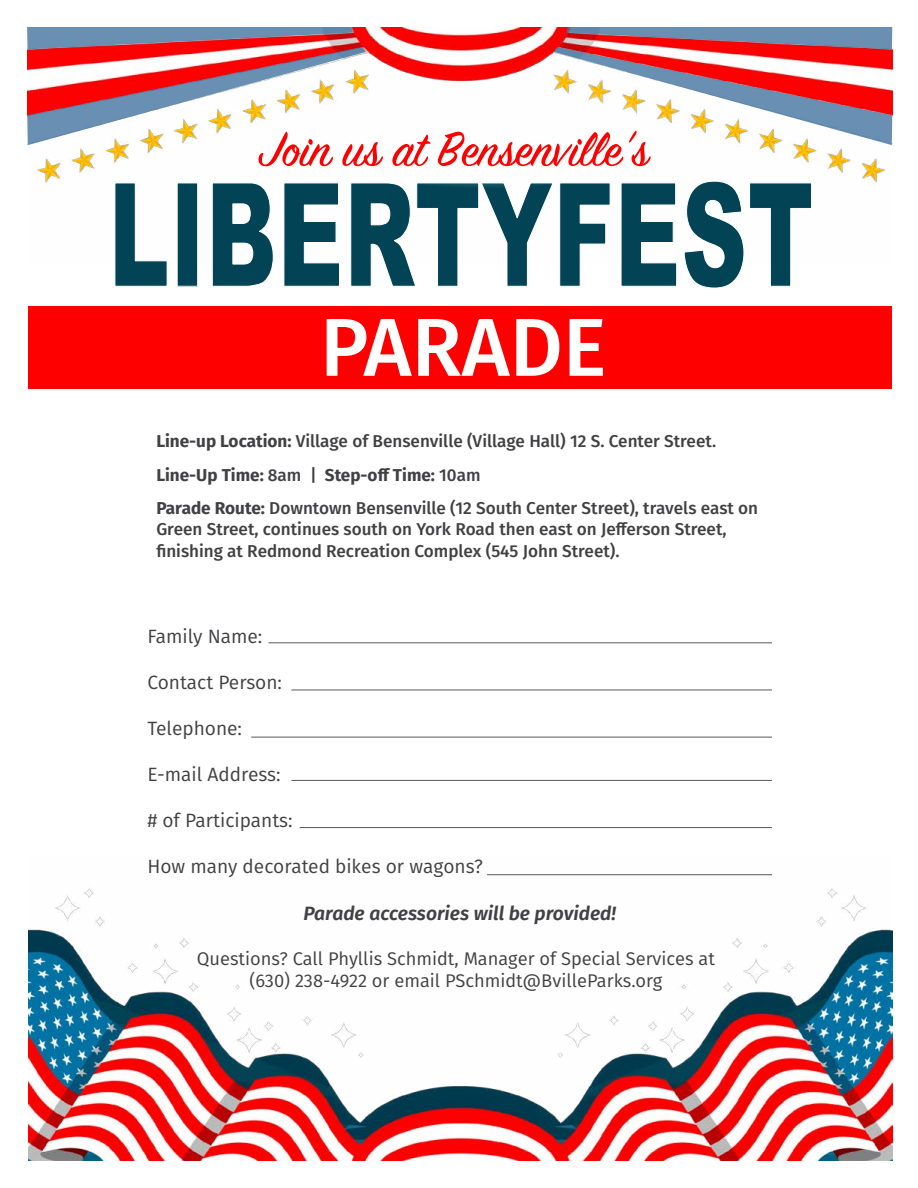
<style>
.page{position:relative;width:918px;height:1188px;background:#fff}
.page>*{position:absolute;margin:0;border:0;box-sizing:border-box;transform-origin:0 0}
.t1{font:500 82.2px "Fira Sans";color:#fff}
.t2{font:19.2px "Fira Sans";color:#414042}
.t3{font:italic 600 19.2px "Fira Sans";color:#414042}
.t4{font:18.3px/22px "Fira Sans";color:#414042;text-align:center}
.t5{font:500 17.1px/33.6px "Fira Sans";color:#414042}
.s1{font-weight:700}
</style>
<div class="page">
<img style="left:28px;top:875px;width:864px;height:286px">
<div style="left:28px;top:306px;width:864px;height:82px;background:#fe0000"></div>
<svg style="left:27px;top:27px;width:865px;height:261px"></svg>
<hr style="left:269px;top:643px;width:503px;height:1px;background:#58595b">
<hr style="left:291px;top:690px;width:481px;height:1px;background:#58595b">
<hr style="left:251px;top:737px;width:521px;height:1px;background:#58595b">
<hr style="left:291px;top:780px;width:481px;height:1px;background:#58595b">
<hr style="left:300px;top:827px;width:472px;height:1px;background:#58595b">
<hr style="left:487px;top:874px;width:285px;height:1px;background:#58595b">
<h1 class="t1" style="left:320px;top:281px;width:288px">PARADE</h1>
<p class="t5" style="left:156px;top:423px;width:603px"><span class="s1">Line-up Location:</span> Village of Bensenville (Village Hall) 12 S. Center Street.<br><span class="s1">Line-Up Time:</span> 8am | <span class="s1">Step-off Time:</span> 10am<br><span class="s1">Parade Route:</span> Downtown Bensenville (12 South Center Street), travels east on</p>
<p class="t5" style="left:156px;top:518px;width:572px;line-height:21.3px">Green Street, continues south on York Road then east on Jefferson Street, finishing at Redmond Recreation Complex (545 John Street).</p>
<p class="t2" style="left:147px;top:622px;width:117px">Family Name:</p>
<p class="t2" style="left:147px;top:668px;width:136px">Contact Person:</p>
<p class="t2" style="left:147px;top:714px;width:96px">Telephone:</p>
<p class="t2" style="left:147px;top:760px;width:135px">E-mail Address:</p>
<p class="t2" style="left:147px;top:806px;width:147px"># of Participants:</p>
<p class="t2" style="left:147px;top:852px;width:337px">How many decorated bikes or wagons?</p>
<p class="t3" style="left:304px;top:897px;width:314px">Parade accessories will be provided!</p>
<p class="t4" style="left:197px;top:947px;width:519px">Questions? Call Phyllis Schmidt, Manager of Special Services at (630) 238-4922 or email PSchmidt@BvilleParks.org</p>
</div>
